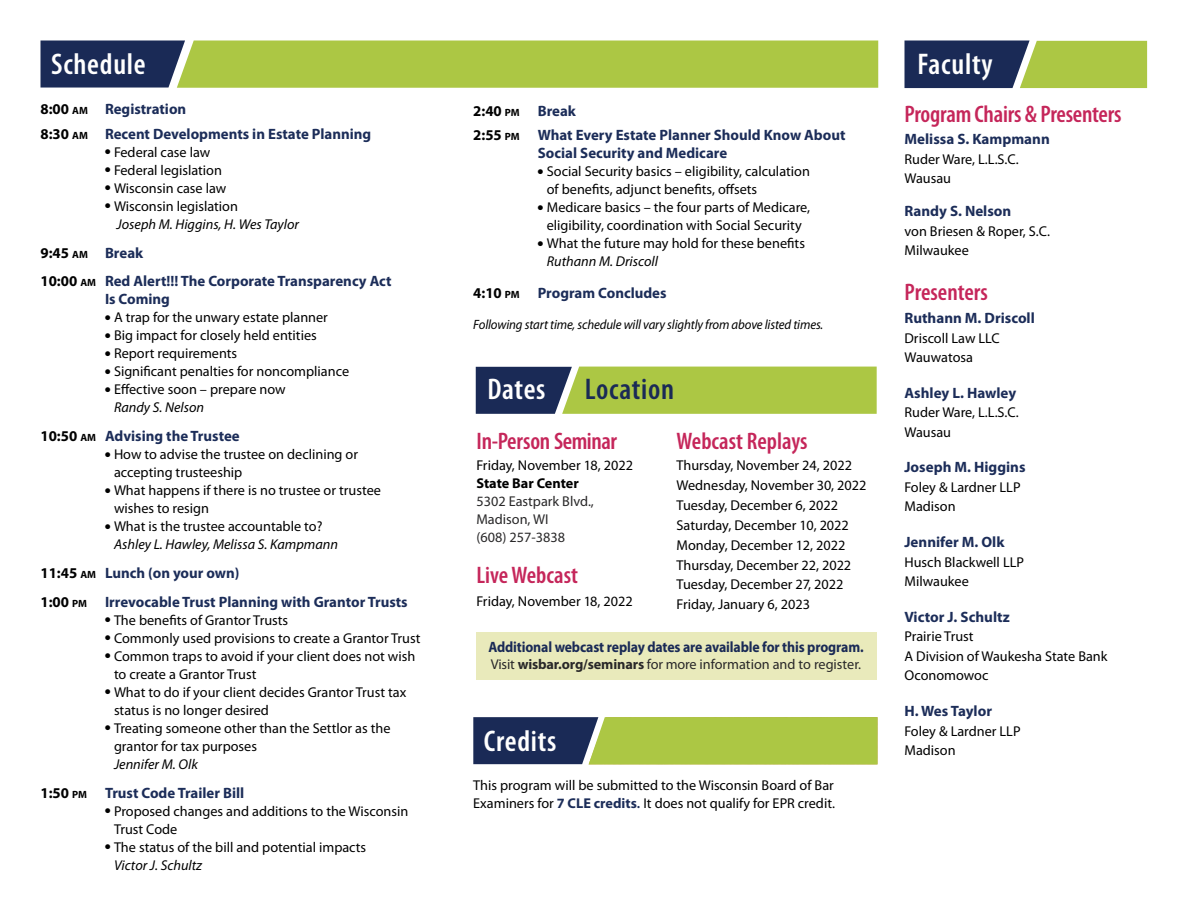
<style>
.page{position:relative;width:1188px;height:918px;background:#fff}
.page>*{position:absolute;margin:0;border:0;box-sizing:border-box;transform-origin:0 0}
.t1{font:600 condensed 30px "Myriad Pro";letter-spacing:.025em;color:#fff}
.t2{font:600 condensed 30px "Myriad Pro";letter-spacing:.025em;color:#1a2a56}
.t3{font:600 condensed 24px "Myriad Pro";letter-spacing:-.01em;color:#c5265a}
.t4{font:700 15px/24.8px "Myriad Pro";color:#1c2d59}
.t5{font:700 15px "Myriad Pro";letter-spacing:-.01em;color:#1a2a56;scale:.92 1}
.t6{font:14.25px/18px "Myriad Pro";color:#000}
.t7{font:italic 14.25px/18px "Myriad Pro";color:#000}
.t8{font:14.25px/18px "Myriad Pro";color:#292829}
.t9{font:700 14.25px "Myriad Pro";letter-spacing:-.005em;color:#000}
.t10{font:italic 13.5px "Myriad Pro";letter-spacing:-.01em;color:#000;scale:.95 1}
.s1{color:#000}
.s2{font-size:10.5px;color:#000}
.s3{font-style:normal}
.s4{font-style:italic}
.s5{font-weight:700}
.s6{font-weight:700;color:#1c2d59}
.s7{font-weight:600;color:#1c2d59}
</style>
<div class="page">
<svg style="left:904px;top:40px;width:243px;height:48px;background:#6a7f55"></svg>
<svg style="left:40px;top:40px;width:838px;height:48px;background:#96af4c"></svg>
<svg style="left:473px;top:717px;width:405px;height:47px;background:#839a4c"></svg>
<div style="left:476px;top:632px;width:401px;height:47px;background:#e9eabb"></div>
<svg style="left:476px;top:367px;width:401px;height:47px;background:#8ea64c"></svg>
<h1 class="t1" style="left:51px;top:46px;width:96px">Schedule</h1>
<p class="t4" style="left:40px;top:96px;width:332px"><span class="s1">8:00</span> <span class="s2">AM</span> Registration<br><span class="s1">8:30</span> <span class="s2">AM</span> Recent Developments in Estate Planning</p>
<p class="t6" style="left:105px;top:143px;width:107px">● Federal case law</p>
<p class="t6" style="left:105px;top:161px;width:118px">● Federal legislation</p>
<p class="t6" style="left:105px;top:179px;width:123px">● Wisconsin case law</p>
<p class="t7" style="left:117px;top:197px;width:184px;text-indent:-12px">● <span class="s3">Wisconsin legislation<br></span>Joseph M. Higgins, H. Wes Taylor</p>
<p class="t4" style="left:40px;top:238px;width:353px;line-height:28.8px"><span class="s1">9:45</span> <span class="s2">AM</span> Break<br><span class="s1">10:00</span> <span class="s2">AM</span> Red Alert!!! The Corporate Transparency Act</p>
<p class="t4" style="left:105px;top:287px;width:66px">Is Coming</p>
<p class="t6" style="left:105px;top:308px;width:224px">● A trap for the unwary estate planner</p>
<p class="t6" style="left:105px;top:326px;width:213px">● Big impact for closely held entities</p>
<p class="t6" style="left:105px;top:344px;width:134px">● Report requirements</p>
<p class="t6" style="left:105px;top:362px;width:246px">● Significant penalties for noncompliance</p>
<p class="t6" style="left:114px;top:380px;width:173px;text-indent:-9px">● Effective soon – prepare now<br><span class="s4">Randy S. Nelson</span></p>
<p class="t4" style="left:40px;top:423px;width:201px"><span class="s1">10:50</span> <span class="s2">AM</span> Advising the Trustee</p>
<p class="t6" style="left:114px;top:445px;width:246px;text-indent:-9px">● How to advise the trustee on declining or accepting trusteeship</p>
<p class="t6" style="left:114px;top:481px;width:268px;text-indent:-9px">● What happens if there is no trustee or trustee wishes to resign</p>
<p class="t7" style="left:114px;top:517px;width:226px;text-indent:-9px">● <span class="s3">What is the trustee accountable to?<br></span>Ashley L. Hawley, Melissa S. Kampmann</p>
<p class="t4" style="left:41px;top:558px;width:369px;line-height:28.8px"><span class="s1">11:45</span> <span class="s2">AM</span> Lunch (on your own)<br><span class="s1">1:00</span> <span class="s2">PM</span> Irrevocable Trust Planning with Grantor Trusts</p>
<p class="t6" style="left:105px;top:611px;width:185px">● The benefits of Grantor Trusts</p>
<p class="t6" style="left:105px;top:629px;width:317px">● Commonly used provisions to create a Grantor Trust</p>
<p class="t6" style="left:114px;top:647px;width:303px;text-indent:-9px">● Common traps to avoid if your client does not wish to create a Grantor Trust</p>
<p class="t6" style="left:114px;top:683px;width:294px;text-indent:-9px">● What to do if your client decides Grantor Trust tax status is no longer desired</p>
<p class="t6" style="left:114px;top:719px;width:278px;text-indent:-9px">● Treating someone other than the Settlor as the grantor for tax purposes</p>
<p class="t7" style="left:114px;top:755px;width:85px">Jennifer M. Olk</p>
<p class="t4" style="left:40px;top:780px;width:205px"><span class="s1">1:50</span> <span class="s2">PM</span> Trust Code Trailer Bill</p>
<p class="t6" style="left:114px;top:802px;width:296px;text-indent:-9px">● Proposed changes and additions to the Wisconsin<br>Trust Code</p>
<p class="t6" style="left:114px;top:838px;width:254px;text-indent:-9px">● The status of the bill and potential impacts<br><span class="s4">Victor J. Schultz</span></p>
<p class="t4" style="left:473px;top:98px;width:374px"><span class="s1">2:40</span> <span class="s2">PM</span> Break<br><span class="s1">2:55</span> <span class="s2">PM</span> What Every Estate Planner Should Know About</p>
<p class="t4" style="left:538px;top:140px;width:191px">Social Security and Medicare</p>
<p class="t6" style="left:547px;top:162px;width:265px;text-indent:-9px">● Social Security basics – eligibility, calculation of benefits, adjunct benefits, offsets</p>
<p class="t6" style="left:538px;top:198px;width:274px;text-align:center">● Medicare basics – the four parts of Medicare, eligibility, coordination with Social Security</p>
<p class="t6" style="left:547px;top:234px;width:260px;text-indent:-9px">● What the future may hold for these benefits<br><span class="s4">Ruthann M. Driscoll</span></p>
<p class="t4" style="left:473px;top:280px;width:195px"><span class="s1">4:10</span> <span class="s2">PM</span> Program Concludes</p>
<p class="t10" style="left:473px;top:316px;width:370px">Following start time, schedule will vary slightly from above listed times.</p>
<h1 class="t1" style="left:487px;top:370px;width:60px">Dates</h1>
<h1 class="t2" style="left:585px;top:370px;width:91px">Location</h1>
<h2 class="t3" style="left:476px;top:426px;width:142px">In-Person Seminar</h2>
<p class="t6" style="left:476px;top:456px;width:158px">Friday, November 18, 2022</p>
<p class="t9" style="left:476px;top:474px;width:104px">State Bar Center</p>
<p class="t8" style="left:476px;top:492px;width:119px">5302 Eastpark Blvd.,<br>Madison, WI<br>(608) 257-3838</p>
<h2 class="t3" style="left:476px;top:561px;width:103px">Live Webcast</h2>
<p class="t6" style="left:476px;top:592px;width:158px">Friday, November 18, 2022</p>
<h2 class="t3" style="left:677px;top:426px;width:133px">Webcast Replays</h2>
<p class="t6" style="left:677px;top:455px;width:191px;line-height:19.8px">Thursday, November 24, 2022<br>Wednesday, November 30, 2022<br>Tuesday, December 6, 2022<br>Saturday, December 10, 2022<br>Monday, December 12, 2022<br>Thursday, December 22, 2022<br>Tuesday, December 27, 2022<br>Friday, January 6, 2023</p>
<p class="t5" style="left:488px;top:637px;width:409px">Additional webcast replay dates are available for this program.</p>
<p class="t8" style="left:491px;top:655px;width:372px">Visit <span class="s5">wisbar.org/seminars</span> for more information and to register.</p>
<h1 class="t1" style="left:484px;top:722px;width:74px">Credits</h1>
<p class="t6" style="left:473px;top:776px;width:363px">This program will be submitted to the Wisconsin Board of Bar<br>Examiners for <span class="s6">7 CLE credits</span><span class="s7">.</span> It does not qualify for EPR credit.</p>
<h1 class="t1" style="left:917px;top:46px;width:77px">Faculty</h1>
<h2 class="t3" style="left:904px;top:99px;width:219px">Program Chairs &amp; Presenters</h2>
<p class="t4" style="left:904px;top:126px;width:147px">Melissa S. Kampmann</p>
<p class="t6" style="left:904px;top:149px;width:116px;line-height:19.5px">Ruder Ware, L.L.S.C.<br>Wausau</p>
<p class="t4" style="left:904px;top:198px;width:108px">Randy S. Nelson</p>
<p class="t6" style="left:904px;top:221px;width:147px;line-height:19.5px">von Briesen &amp; Roper, S.C.<br>Milwaukee</p>
<h2 class="t3" style="left:904px;top:278px;width:85px">Presenters</h2>
<p class="t4" style="left:904px;top:305px;width:132px">Ruthann M. Driscoll</p>
<p class="t6" style="left:904px;top:328px;width:97px;line-height:19.5px">Driscoll Law LLC<br>Wauwatosa</p>
<p class="t4" style="left:904px;top:380px;width:113px">Ashley L. Hawley</p>
<p class="t6" style="left:904px;top:403px;width:116px;line-height:19.5px">Ruder Ware, L.L.S.C.<br>Wausau</p>
<p class="t4" style="left:904px;top:455px;width:123px">Joseph M. Higgins</p>
<p class="t6" style="left:904px;top:477px;width:118px;line-height:19.5px">Foley &amp; Lardner LLP<br>Madison</p>
<p class="t4" style="left:904px;top:529px;width:102px">Jennifer M. Olk</p>
<p class="t6" style="left:904px;top:552px;width:121px;line-height:19.5px">Husch Blackwell LLP<br>Milwaukee</p>
<p class="t4" style="left:904px;top:604px;width:107px">Victor J. Schultz</p>
<p class="t6" style="left:904px;top:627px;width:205px;line-height:19.5px">Prairie Trust<br>A Division of Waukesha State Bank<br>Oconomowoc</p>
<p class="t4" style="left:904px;top:698px;width:89px">H. Wes Taylor</p>
<p class="t6" style="left:904px;top:721px;width:118px;line-height:19.5px">Foley &amp; Lardner LLP<br>Madison</p>
</div>
